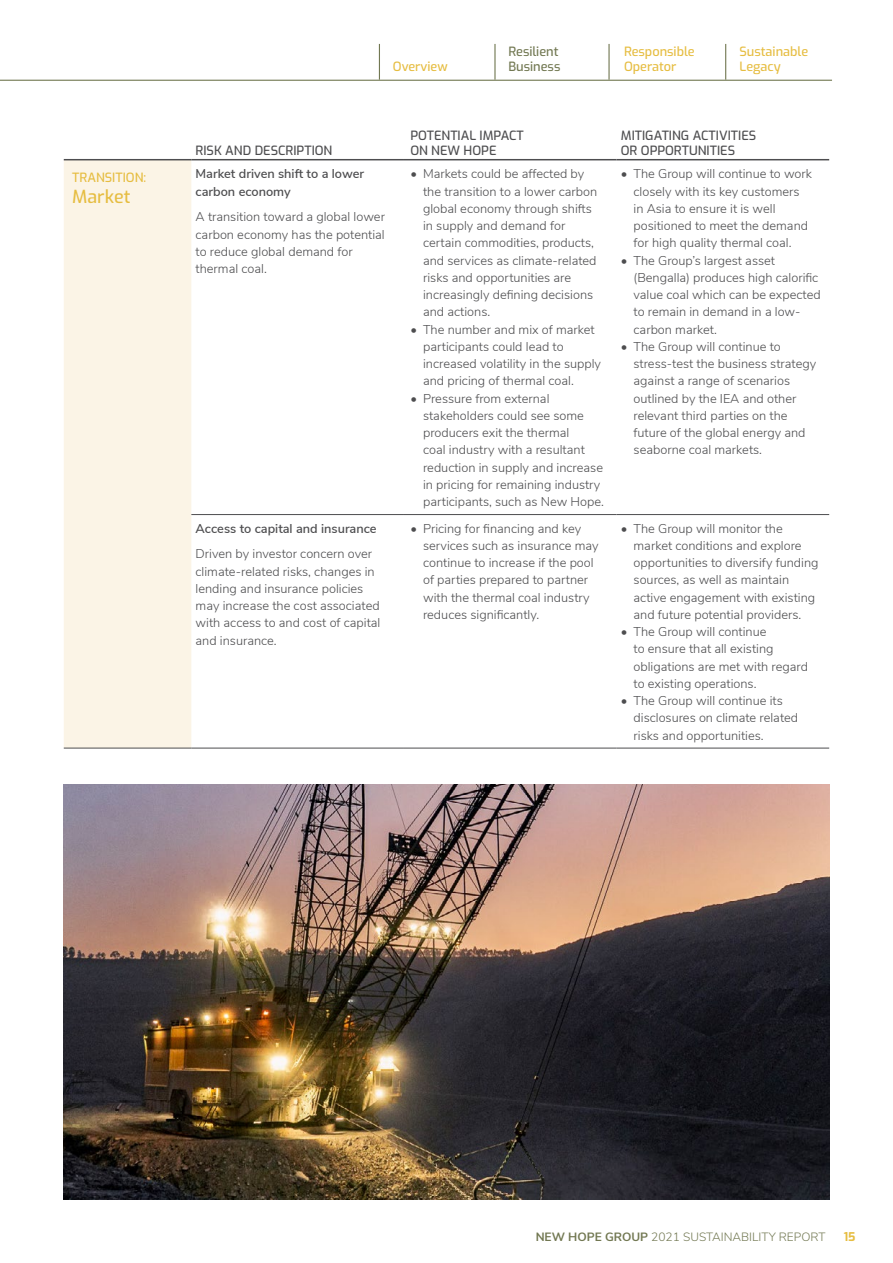
<style>
.page{position:relative;width:893px;height:1263px;background:#fff}
.page>*{position:absolute;margin:0;border:0;box-sizing:border-box;transform-origin:0 0}
.t1{font:500 18px "Exo";color:#e6bd41}
.t2{font:300 12.75px/17.2px "Nunito Sans";color:#4d4d4f}
.t3{font:500 12.75px/14.2px "Exo";color:#4d4d4f}
.t4{font:600 12.75px/17.2px "Nunito Sans";color:#4d4d4f}
.t5{font:500 12.75px/15.3px "Exo";color:#e6bd41}
.t6{font:500 12.75px/15.3px "Exo";color:#727852}
.t7{font:300 12px "Nunito Sans";color:#727852}
.t8{font:700 12px "Exo";color:#e6bd41}
.s1{font-weight:700}
</style>
<div class="page">
<hr style="left:0;top:80px;width:832px;height:1px;background:#727852">
<hr style="left:379px;top:44px;width:1px;height:36px;background:#727852">
<hr style="left:494px;top:44px;width:2px;height:36px;background:#727852">
<hr style="left:608px;top:44px;width:2px;height:36px;background:#727852">
<hr style="left:725px;top:44px;width:1px;height:36px;background:#727852">
<div style="left:64px;top:160px;width:127px;height:588px;background:#fbf4e6"></div>
<hr style="left:191px;top:514px;width:213px;height:1px;background:#4d4d4f">
<hr style="left:404px;top:514px;width:213px;height:1px;background:#4d4d4f">
<hr style="left:617px;top:514px;width:212px;height:1px;background:#4d4d4f">
<hr style="left:404px;top:748px;width:213px;height:1px;background:#4d4d4f">
<hr style="left:617px;top:748px;width:212px;height:1px;background:#4d4d4f">
<hr style="left:191px;top:748px;width:213px;height:1px;background:#4d4d4f">
<hr style="left:64px;top:748px;width:127px;height:1px;background:#4d4d4f">
<hr style="left:64px;top:159px;width:127px;height:1px;background:#4d4d4f">
<hr style="left:191px;top:159px;width:213px;height:1px;background:#4d4d4f">
<hr style="left:404px;top:159px;width:213px;height:1px;background:#4d4d4f">
<hr style="left:617px;top:159px;width:212px;height:1px;background:#4d4d4f">
<img style="left:64px;top:784px;width:765px;height:415px">
<p class="t5" style="left:72px;top:169px;width:75px">TRANSITION:</p>
<h1 class="t1" style="left:72px;top:184px;width:60px">Market</h1>
<p class="t5" style="left:393px;top:58px;width:56px">Overview</p>
<p class="t6" style="left:508px;top:43px;width:53px">Resilient<br>Business</p>
<p class="t5" style="left:624px;top:43px;width:72px">Responsible<br>Operator</p>
<p class="t5" style="left:739px;top:43px;width:70px">Sustainable<br>Legacy</p>
<p class="t3" style="left:196px;top:142px;width:138px">RISK AND DESCRIPTION</p>
<p class="t4" style="left:196px;top:164px;width:170px">Market driven shift to a lower carbon economy</p>
<p class="t2" style="left:196px;top:207px;width:191px">A transition toward a global lower carbon economy has the potential to reduce global demand for thermal coal.</p>
<p class="t4" style="left:196px;top:519px;width:183px">Access to capital and insurance</p>
<p class="t2" style="left:196px;top:544px;width:186px">Driven by investor concern over climate-related risks, changes in lending and insurance policies may increase the cost associated with access to and cost of capital and insurance.</p>
<p class="t3" style="left:410px;top:128px;width:115px">POTENTIAL IMPACT<br>ON NEW HOPE</p>
<p class="t3" style="left:621px;top:128px;width:137px">MITIGATING ACTIVITIES<br>OR OPPORTUNITIES</p>
<p class="t2" style="left:423px;top:164px;width:176px;text-indent:-13px">• Markets could be affected by the transition to a lower carbon global economy through shifts in supply and demand for certain commodities, products, and services as climate-related risks and opportunities are increasingly defining decisions and actions.</p>
<p class="t2" style="left:423px;top:320px;width:179px;text-indent:-13px">• The number and mix of market participants could lead to increased volatility in the supply and pricing of thermal coal.</p>
<p class="t2" style="left:423px;top:389px;width:182px;text-indent:-13px">• Pressure from external stakeholders could see some producers exit the thermal<br>coal industry with a resultant reduction in supply and increase in pricing for remaining industry participants, such as New Hope.</p>
<p class="t2" style="left:634px;top:164px;width:180px;text-indent:-13px">• The Group will continue to work closely with its key customers in Asia to ensure it is well positioned to meet the demand for high quality thermal coal.</p>
<p class="t2" style="left:634px;top:251px;width:189px;text-indent:-13px">• The Group’s largest asset (Bengalla) produces high calorific value coal which can be expected to remain in demand in a low&shy;carbon market.</p>
<p class="t2" style="left:634px;top:337px;width:184px;text-indent:-13px">• The Group will continue to stress-test the business strategy against a range of scenarios outlined by the IEA and other relevant third parties on the future of the global energy and seaborne coal markets.</p>
<p class="t2" style="left:423px;top:519px;width:177px;text-indent:-13px">• Pricing for financing and key services such as insurance may continue to increase if the pool of parties prepared to partner with the thermal coal industry reduces significantly.</p>
<p class="t2" style="left:634px;top:519px;width:187px;text-indent:-13px">• The Group will monitor the market conditions and explore opportunities to diversify funding sources, as well as maintain active engagement with existing and future potential providers.</p>
<p class="t2" style="left:634px;top:622px;width:176px;text-indent:-13px">• The Group will continue<br>to ensure that all existing obligations are met with regard to existing operations.</p>
<p class="t2" style="left:634px;top:691px;width:166px;text-indent:-13px">• The Group will continue its disclosures on climate related risks and opportunities.</p>
<p class="t7" style="left:536px;top:1228px;width:291px"><span class="s1">NEW HOPE GROUP</span> 2021 SUSTAINABILITY REPORT</p>
<p class="t8" style="left:844px;top:1228px;width:13px">15</p>
</div>
